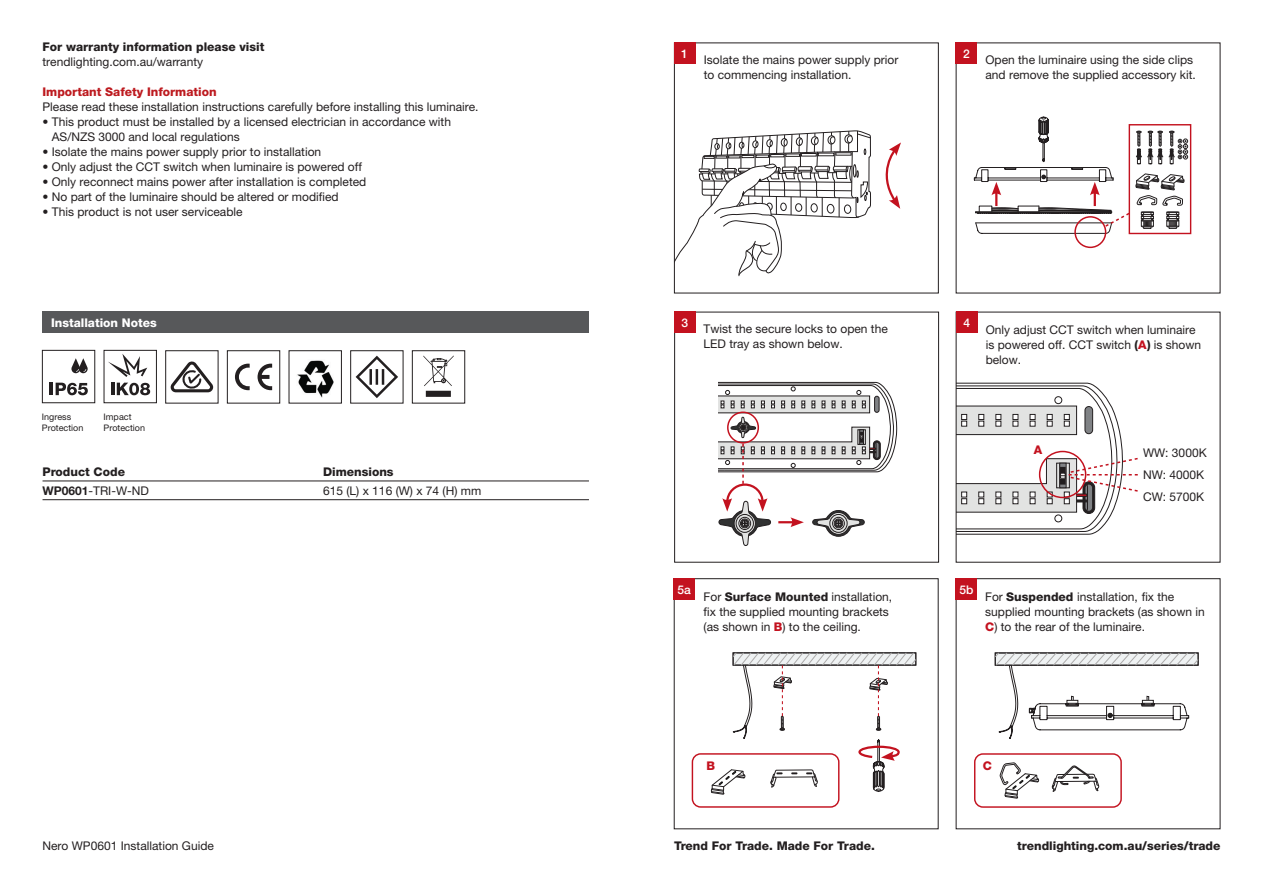
<style>
.page{position:relative;width:1263px;height:893px;background:#fff}
.page>*{position:absolute;margin:0;border:0;box-sizing:border-box;transform-origin:0 0}
.t1{font:12px/15px "Helvetica Neue LT Pro";color:#231f20}
.t2{font:800 12px/15px "Helvetica Neue LT Pro";color:#231f20}
.t3{font:800 12px "Helvetica Neue LT Pro";color:#fff}
.t4{font:500 12px "Helvetica Neue LT Pro";color:#fff}
.t5{font:800 12px "Helvetica Neue LT Pro";color:#c3121f}
.t6{font:9px/10.8px "Helvetica Neue LT Pro";color:#231f20}
.s1{font-weight:400}
.s2{font-weight:800;color:#bd1a1f}
.s3{font-weight:700}
.s4{font-weight:800}
.s5{font-weight:800;color:#c3121f}
</style>
<div class="page">
<div style="left:974px;top:753px;width:148px;height:55px;border:1px solid #c3121f;border-radius:8px"></div>
<svg style="left:1052px;top:766px;width:47px;height:26px"></svg>
<svg style="left:1000px;top:762px;width:39px;height:37px"></svg>
<svg style="left:994px;top:652px;width:205px;height:87px"></svg>
<div style="left:692px;top:753px;width:147px;height:55px;border:1px solid #c3121f;border-radius:8px"></div>
<div style="left:674px;top:43px;width:265px;height:250px;border:1px solid #231f20"></div>
<div style="left:1129px;top:124px;width:62px;height:110px;border:1px solid #c3121f"></div>
<div style="left:674px;top:312px;width:265px;height:251px;border:1px solid #231f20"></div>
<div style="left:956px;top:312px;width:21px;height:21px;background:#c3121f"></div>
<div style="left:674px;top:43px;width:21px;height:21px;background:#c3121f"></div>
<div style="left:956px;top:43px;width:21px;height:21px;background:#c3121f"></div>
<svg style="left:674px;top:130px;width:227px;height:148px"></svg>
<div style="left:956px;top:578px;width:21px;height:22px;background:#c3121f"></div>
<svg style="left:974px;top:117px;width:214px;height:117px"></svg>
<div style="left:1074px;top:216px;width:32px;height:32px;border:2px solid #c3121f;border-radius:50%"></div>
<svg style="left:956px;top:382px;width:182px;height:153px"></svg>
<div style="left:674px;top:578px;width:21px;height:22px;background:#c3121f"></div>
<svg style="left:711px;top:652px;width:206px;height:143px"></svg>
<div style="left:674px;top:312px;width:21px;height:21px;background:#c3121f"></div>
<svg style="left:718px;top:382px;width:179px;height:164px"></svg>
<svg style="left:170px;top:361px;width:43px;height:31px"></svg>
<div style="left:165px;top:350px;width:53px;height:53px;border:1px solid #231f20"></div>
<img style="left:297px;top:360px;width:37px;height:38px">
<div style="left:289px;top:350px;width:53px;height:53px;border:1px solid #231f20"></div>
<svg style="left:258px;top:364px;width:14px;height:26px"></svg>
<svg style="left:235px;top:364px;width:15px;height:26px"></svg>
<div style="left:227px;top:350px;width:53px;height:53px;border:1px solid #231f20"></div>
<svg style="left:356px;top:356px;width:42px;height:42px"></svg>
<div style="left:350px;top:350px;width:53px;height:53px;border:1px solid #231f20"></div>
<svg style="left:423px;top:355px;width:31px;height:42px"></svg>
<div style="left:412px;top:350px;width:53px;height:53px;border:1px solid #231f20"></div>
<svg style="left:50px;top:383px;width:38px;height:12px"></svg>
<svg style="left:71px;top:358px;width:17px;height:15px"></svg>
<div style="left:42px;top:350px;width:53px;height:53px;border:1px solid #231f20"></div>
<svg style="left:111px;top:383px;width:39px;height:12px"></svg>
<svg style="left:108px;top:354px;width:39px;height:23px"></svg>
<div style="left:104px;top:350px;width:53px;height:53px;border:1px solid #231f20"></div>
<div style="left:43px;top:312px;width:546px;height:21px;background:#57585a"></div>
<hr style="left:43px;top:481px;width:546px;height:1px;background:#231f20">
<hr style="left:43px;top:499px;width:546px;height:1px;background:#231f20">
<p class="t2" style="left:43px;top:39px;width:223px">For warranty information please visit <span class="s1">trendlighting.com.au/warranty</span></p>
<p class="t1" style="left:43px;top:84px;width:438px"><span class="s2">Important Safety Information<br></span>Please read these installation instructions carefully before installing this luminaire.</p>
<p class="t1" style="left:52px;top:114px;width:401px;text-indent:-9px">• This product must be installed by a licensed electrician in accordance with<br>AS/NZS 3000 and local regulations</p>
<p class="t1" style="left:43px;top:144px;width:280px">• Isolate the mains power supply prior to installation</p>
<p class="t1" style="left:43px;top:159px;width:321px">• Only adjust the CCT switch when luminaire is powered off</p>
<p class="t1" style="left:43px;top:174px;width:325px">• Only reconnect mains power after installation is completed</p>
<p class="t1" style="left:43px;top:189px;width:298px">• No part of the luminaire should be altered or modified</p>
<p class="t1" style="left:43px;top:204px;width:202px">• This product is not user serviceable</p>
<p class="t3" style="left:51px;top:316px;width:107px">Installation Notes</p>
<p class="t6" style="left:42px;top:411px;width:43px">Ingress<br>Protection</p>
<p class="t6" style="left:104px;top:411px;width:43px">Impact<br>Protection</p>
<p class="t2" style="left:43px;top:464px;width:84px">Product Code</p>
<p class="t2" style="left:323px;top:464px;width:72px">Dimensions</p>
<p class="t1" style="left:43px;top:483px;width:108px"><span class="s3">WP0601</span>-TRI-W-ND</p>
<p class="t1" style="left:323px;top:483px;width:160px">615 (L) x 116 (W) x 74 (H) mm</p>
<p class="t1" style="left:43px;top:838px;width:173px">Nero WP0601 Installation Guide</p>
<p class="t4" style="left:681px;top:46px;width:8px">1</p>
<p class="t4" style="left:963px;top:46px;width:8px">2</p>
<p class="t1" style="left:704px;top:52px;width:196px">Isolate the mains power supply prior to commencing installation.</p>
<p class="t1" style="left:985px;top:52px;width:212px">Open the luminaire using the side clips and remove the supplied accessory kit.</p>
<p class="t4" style="left:681px;top:316px;width:8px">3</p>
<p class="t1" style="left:703px;top:321px;width:186px">Twist the secure locks to open the<br>LED tray as shown below.</p>
<p class="t4" style="left:677px;top:582px;width:15px">5a</p>
<p class="t1" style="left:703px;top:589px;width:190px">For <span class="s4">Surface Mounted</span> installation, fix the supplied mounting brackets</p>
<p class="t1" style="left:703px;top:619px;width:159px">(as shown in <span class="s5">B</span>) to the ceiling.</p>
<p class="t5" style="left:706px;top:759px;width:10px">B</p>
<p class="t4" style="left:963px;top:316px;width:8px">4</p>
<p class="t1" style="left:986px;top:322px;width:217px">Only adjust CCT switch when luminaire is powered off. CCT switch <span class="s4">(</span><span class="s5">A</span><span class="s4">)</span> is shown below.</p>
<p class="t5" style="left:1034px;top:442px;width:10px">A</p>
<p class="t1" style="left:1143px;top:445px;width:65px">WW: 3000K</p>
<p class="t1" style="left:1143px;top:467px;width:63px">NW: 4000K</p>
<p class="t1" style="left:1143px;top:489px;width:63px">CW: 5700K</p>
<p class="t4" style="left:959px;top:582px;width:16px">5b</p>
<p class="t1" style="left:985px;top:589px;width:221px">For <span class="s4">Suspended</span> installation, fix the supplied mounting brackets (as shown in<br><span class="s5">C</span>) to the rear of the luminaire.</p>
<p class="t5" style="left:983px;top:759px;width:11px">C</p>
<p class="t2" style="left:674px;top:839px;width:202px">Trend For Trade. Made For Trade.</p>
<p class="t2" style="left:1017px;top:839px;width:205px">trendlighting.com.au/series/trade</p>
</div>
